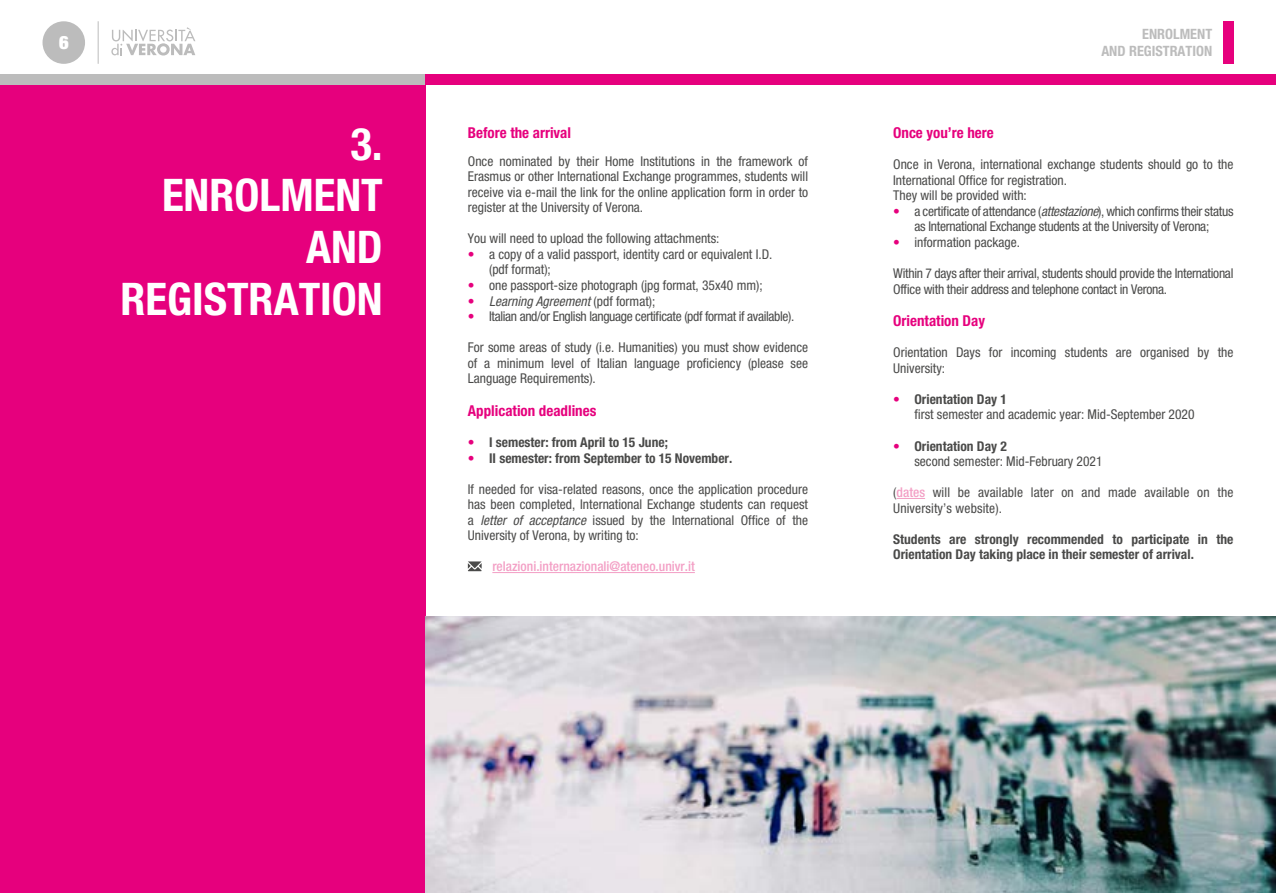
<style>
.page{position:relative;width:1276px;height:893px;background:#fff}
.page>*{position:absolute;margin:0;border:0;box-sizing:border-box;transform-origin:0 0}
.t1{font:700 condensed 45px/51.8px "Helvetica Neue LT Std";color:#fff;text-align:right}
.t2{font:900 condensed 18.45px "Helvetica Neue LT Std";color:#fff}
.t3{font:700 condensed 15px "Helvetica Neue LT Std";color:#e6007d}
.t4{font:700 condensed 14.25px/17.1px "Helvetica Neue LT Std";color:#bcbcbc;text-align:right}
.t5{font:condensed 13.5px/15.6px "Helvetica Neue LT Std";color:#4a4a49}
.t6{font:condensed 13.5px/15.6px "Helvetica Neue LT Std";letter-spacing:-.02em;color:#4a4a49;text-align:center}
.t7{font:700 condensed 13.5px/15.5px "Helvetica Neue LT Std";color:#4a4a49}
.t8{font:condensed 13.5px "Helvetica Neue LT Std";letter-spacing:-.025em;color:#4a4a49}
.t9{font:500 condensed 13.5px "Helvetica Neue LT Std";color:#f39fc5}
.t10{font:italic condensed 13.5px "Helvetica Neue LT Std";color:#4a4a49}
.s1{color:#e6007d}
.s2{font-style:normal;color:#e6007d}
.s3{font-style:normal}
.s4{font-weight:400;color:#e6007d}
.s5{font-style:italic}
.s6{font-weight:700}
.s7{font-weight:500;color:#f39fc5}
</style>
<div class="page">
<div style="left:0;top:74px;width:425px;height:11px;background:#bcbcbc"></div>
<div style="left:850px;top:74px;width:426px;height:11px;background:#e6007d"></div>
<div style="left:1222px;top:21px;width:11px;height:43px;background:#e6007d"></div>
<div style="left:425px;top:74px;width:425px;height:11px;background:#e6007d"></div>
<div style="left:43px;top:21px;width:42px;height:43px;background:#bcbcbc;border-radius:50%"></div>
<hr style="left:98px;top:21px;width:1px;height:43px;background:#bcbcbc">
<svg style="left:111px;top:27px;width:84px;height:29px"></svg>
<div style="left:0;top:85px;width:425px;height:808px;background:#e6007d"></div>
<img style="left:425px;top:617px;width:851px;height:276px">
<hr style="left:492px;top:572px;width:203px;height:1px;background:#f39fc5">
<svg style="left:468px;top:561px;width:13px;height:10px"></svg>
<svg style="left:896px;top:498px;width:29px;height:1px"></svg>
<h2 class="t2" style="left:59px;top:31px;width:11px">6</h2>
<h1 class="t1" style="left:120px;top:117px;width:264px">3.<br>ENROLMENT<br>AND<br>REGISTRATION</h1>
<p class="t3" style="left:468px;top:124px;width:105px">Before the arrival</p>
<p class="t5" style="left:468px;top:153px;width:342px;text-align:justify">Once nominated by their Home Institutions in the framework of Erasmus or other International Exchange programmes, students will receive via e-mail the link for the online application form in order to register at the University of Verona.</p>
<p class="t5" style="left:468px;top:231px;width:253px">You will need to upload the following attachments:</p>
<p class="t5" style="left:489px;top:246px;width:285px;text-indent:-21px"><span class="s1">•</span> a copy of a valid passport, identity card or equivalent I.D. (pdf format);</p>
<p class="t5" style="left:468px;top:277px;width:296px"><span class="s1">•</span> one passport-size photograph (jpg format, 35x40 mm);</p>
<p class="t10" style="left:468px;top:293px;width:189px"><span class="s2">•</span> Learning Agreement <span class="s3">(pdf format);</span></p>
<p class="t8" style="left:468px;top:308px;width:328px"><span class="s1">•</span> Italian and/or English language certificate (pdf format if available).</p>
<p class="t5" style="left:468px;top:339px;width:342px;text-align:justify">For some areas of study (i.e. Humanities) you must show evidence of a minimum level of Italian language proficiency (please see Language Requirements).</p>
<p class="t3" style="left:468px;top:402px;width:130px">Application deadlines</p>
<p class="t7" style="left:468px;top:434px;width:202px"><span class="s4">•</span> I semester: from April to 15 June;</p>
<p class="t7" style="left:468px;top:450px;width:266px"><span class="s4">•</span> II semester: from September to 15 November.</p>
<p class="t5" style="left:468px;top:481px;width:342px;text-align:justify">If needed for visa-related reasons, once the application procedure has been completed, International Exchange students can request a <span class="s5">letter of acceptance</span> issued by the International Office of the University of Verona, by writing to:</p>
<p class="t9" style="left:492px;top:558px;width:204px">relazioni.internazionali@ateneo.univr.it</p>
<p class="t4" style="left:1101px;top:25px;width:112px">ENROLMENT<br>AND REGISTRATION</p>
<p class="t3" style="left:893px;top:124px;width:102px">Once you’re here</p>
<p class="t5" style="left:893px;top:157px;width:342px">Once in Verona, international exchange students should go to the<br>International Office for registration.<br>They will be provided with:</p>
<p class="t6" style="left:893px;top:203px;width:342px"><span class="s1">•</span> a certificate of attendance (<span class="s5">attestazione</span>), which confirms their status as International Exchange students at the University of Verona;</p>
<p class="t5" style="left:893px;top:234px;width:128px"><span class="s1">•</span> information package.</p>
<p class="t6" style="left:893px;top:265px;width:342px;text-align:left">Within 7 days after their arrival, students should provide the International<br>Office with their address and telephone contact in Verona.</p>
<p class="t3" style="left:893px;top:312px;width:93px">Orientation Day</p>
<p class="t5" style="left:893px;top:345px;width:342px">Orientation Days for incoming students are organised by the<br>University:</p>
<p class="t5" style="left:914px;top:391px;width:281px;text-indent:-21px"><span class="s1">•</span> <span class="s6">Orientation Day 1<br></span>first semester and academic year: Mid-September 2020</p>
<p class="t5" style="left:914px;top:438px;width:190px;text-indent:-21px"><span class="s1">•</span> <span class="s6">Orientation Day 2<br></span>second semester: Mid-February 2021</p>
<p class="t5" style="left:893px;top:484px;width:342px">(<span class="s7">dates</span> will be available later on and made available on the<br>University’s website).</p>
<p class="t7" style="left:893px;top:531px;width:342px">Students are strongly recommended to participate in the<br>Orientation Day taking place in their semester of arrival.</p>
</div>
